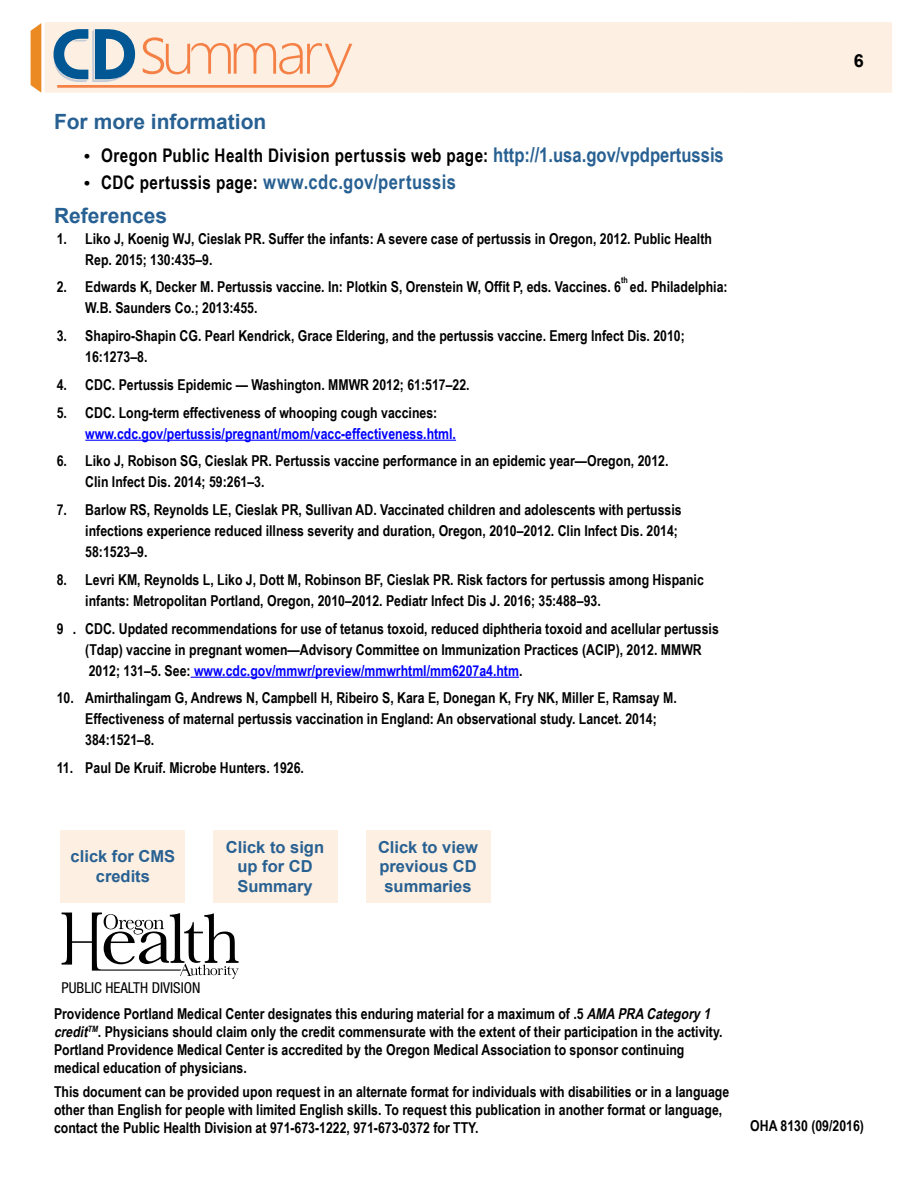
<style>
.page{position:relative;width:918px;height:1188px;background:#fff}
.page>*{position:absolute;margin:0;border:0;box-sizing:border-box;transform-origin:0 0}
.t1{font:700 21px "Arial";color:#276092}
.t2{font:700 20.25px "Arial Narrow";letter-spacing:.02em;color:#276092}
.t3{font:700 18.75px "Arial Narrow";letter-spacing:.02em;color:#000}
.t4{font:700 18px "Arial";color:#000}
.t5{font:700 16.5px/19.5px "Arial";color:#276092;text-align:center}
.t6{font:700 15px/21px "Arial Narrow";color:#000}
.t7{font:700 15px "Arial Narrow";color:#00f}
.t8{font:condensed 15px "Helvetica Neue LT Std";color:#000}
.t9{font:700 8.7px "Arial Narrow";color:#000}
.s1{font-family:"Arial";font-size:16.8px}
.s2{font-size:20.25px;color:#276092}
.s3{font-family:"Arial";font-size:16.8px;color:#000}
.s4{font-size:18.75px;color:#000}
.s5{color:#00f}
.s6{font-style:italic}
</style>
<div class="page">
<div style="left:45px;top:22px;width:847px;height:71px;background:#fdefe1"></div>
<svg style="left:31px;top:23px;width:10px;height:70px"></svg>
<svg style="left:62px;top:913px;width:177px;height:66px"></svg>
<svg style="left:54px;top:29px;width:298px;height:59px"></svg>
<div style="left:61px;top:830px;width:124px;height:72px;background:#fdefe1"></div>
<div style="left:213px;top:830px;width:124px;height:72px;background:#fdefe1"></div>
<div style="left:366px;top:830px;width:124px;height:72px;background:#fdefe1"></div>
<hr style="left:85px;top:440px;width:371px;height:1px;background:#00f">
<hr style="left:191px;top:677px;width:328px;height:1px;background:#00f">
<h1 class="t1" style="left:54px;top:108px;width:214px">For more information</h1>
<p class="t3" style="left:84px;top:142px;width:641px"><span class="s1">•</span> Oregon Public Health Division pertussis web page: <span class="s2">http://1.usa.gov/vpdpertussis</span></p>
<h2 class="t2" style="left:84px;top:166px;width:373px"><span class="s3">•</span> <span class="s4">CDC pertussis page:</span> www.cdc.gov/pertussis</h2>
<h1 class="t1" style="left:54px;top:201px;width:115px">References</h1>
<p class="t6" style="left:85px;top:227px;width:628px;text-indent:-29px">1. Liko J, Koenig WJ, Cieslak PR. Suffer the infants: A severe case of pertussis in Oregon, 2012. Public Health<br>Rep. 2015; 130:435–9.</p>
<p class="t6" style="left:57px;top:276px;width:566px">2. Edwards K, Decker M. Pertussis vaccine. In: Plotkin S, Orenstein W, Offit P, eds. Vaccines. 6</p>
<p class="t9" style="left:621px;top:273px;width:8px">th</p>
<p class="t6" style="left:630px;top:276px;width:99px">ed. Philadelphia:</p>
<p class="t6" style="left:85px;top:297px;width:174px">W.B. Saunders Co.; 2013:455.</p>
<p class="t6" style="left:85px;top:325px;width:601px;text-indent:-29px">3. Shapiro-Shapin CG. Pearl Kendrick, Grace Eldering, and the pertussis vaccine. Emerg Infect Dis. 2010;<br>16:1273–8.</p>
<p class="t6" style="left:57px;top:373px;width:415px">4. CDC. Pertussis Epidemic — Washington. MMWR 2012; 61:517–22.</p>
<p class="t6" style="left:57px;top:401px;width:382px">5. CDC. Long-term effectiveness of whooping cough vaccines:</p>
<p class="t7" style="left:85px;top:422px;width:372px">www.cdc.gov/pertussis/pregnant/mom/vacc-effectiveness.html.</p>
<p class="t6" style="left:85px;top:450px;width:585px;text-indent:-29px">6. Liko J, Robison SG, Cieslak PR. Pertussis vaccine performance in an epidemic year—Oregon, 2012.<br>Clin Infect Dis. 2014; 59:261–3.</p>
<p class="t6" style="left:85px;top:499px;width:598px;text-indent:-29px">7. Barlow RS, Reynolds LE, Cieslak PR, Sullivan AD. Vaccinated children and adolescents with pertussis infections experience reduced illness severity and duration, Oregon, 2010–2012. Clin Infect Dis. 2014;<br>58:1523–9.</p>
<p class="t6" style="left:85px;top:568px;width:620px;text-indent:-29px">8. Levri KM, Reynolds L, Liko J, Dott M, Robinson BF, Cieslak PR. Risk factors for pertussis among Hispanic infants: Metropolitan Portland, Oregon, 2010–2012. Pediatr Infect Dis J. 2016; 35:488–93.</p>
<p class="t6" style="left:85px;top:617px;width:635px;text-indent:-29px">9 . CDC. Updated recommendations for use of tetanus toxoid, reduced diphtheria toxoid and acellular pertussis (Tdap) vaccine in pregnant women—Advisory Committee on Immunization Practices (ACIP), 2012. MMWR<br>2012; 131–5. See: <span class="s5">www.cdc.gov/mmwr/preview/mmwrhtml/mm6207a4.htm</span>.</p>
<p class="t6" style="left:85px;top:687px;width:593px;text-indent:-29px">10. Amirthalingam G, Andrews N, Campbell H, Ribeiro S, Kara E, Donegan K, Fry NK, Miller E, Ramsay M.<br>Effectiveness of maternal pertussis vaccination in England: An observational study. Lancet. 2014;<br>384:1521–8.</p>
<p class="t6" style="left:57px;top:757px;width:249px">11. Paul De Kruif. Microbe Hunters. 1926.</p>
<p class="t5" style="left:71px;top:847px;width:106px">click for CMS credits</p>
<p class="t5" style="left:226px;top:838px;width:100px">Click to sign up for CD<br>Summary</p>
<p class="t5" style="left:378px;top:838px;width:101px">Click to view previous CD summaries</p>
<p class="t4" style="left:854px;top:49px;width:12px">6</p>
<p class="t8" style="left:62px;top:979px;width:140px">PUBLIC HEALTH DIVISION</p>
<p class="t6" style="left:54px;top:1004px;width:670px;line-height:18px">Providence Portland Medical Center designates this enduring material for a maximum of .5 <span class="s6">AMA PRA Category1 credit</span><sup>TM</sup>. Physicians should claim only the credit commensurate with the extent of their participation in the activity.<br>Portland Providence Medical Center is accredited by the Oregon Medical Association to sponsor continuing medical education of physicians.</p>
<p class="t6" style="left:54px;top:1082px;width:677px;line-height:18px">This document can be provided upon request in an alternate format for individuals with disabilities or in a language other than English for people with limited English skills. To request this publication in another format or language, contact the Public Health Division at 971-673-1222, 971-673-0372 for TTY.</p>
<p class="t6" style="left:750px;top:1115px;width:115px">OHA 8130 (09/2016)</p>
</div>
